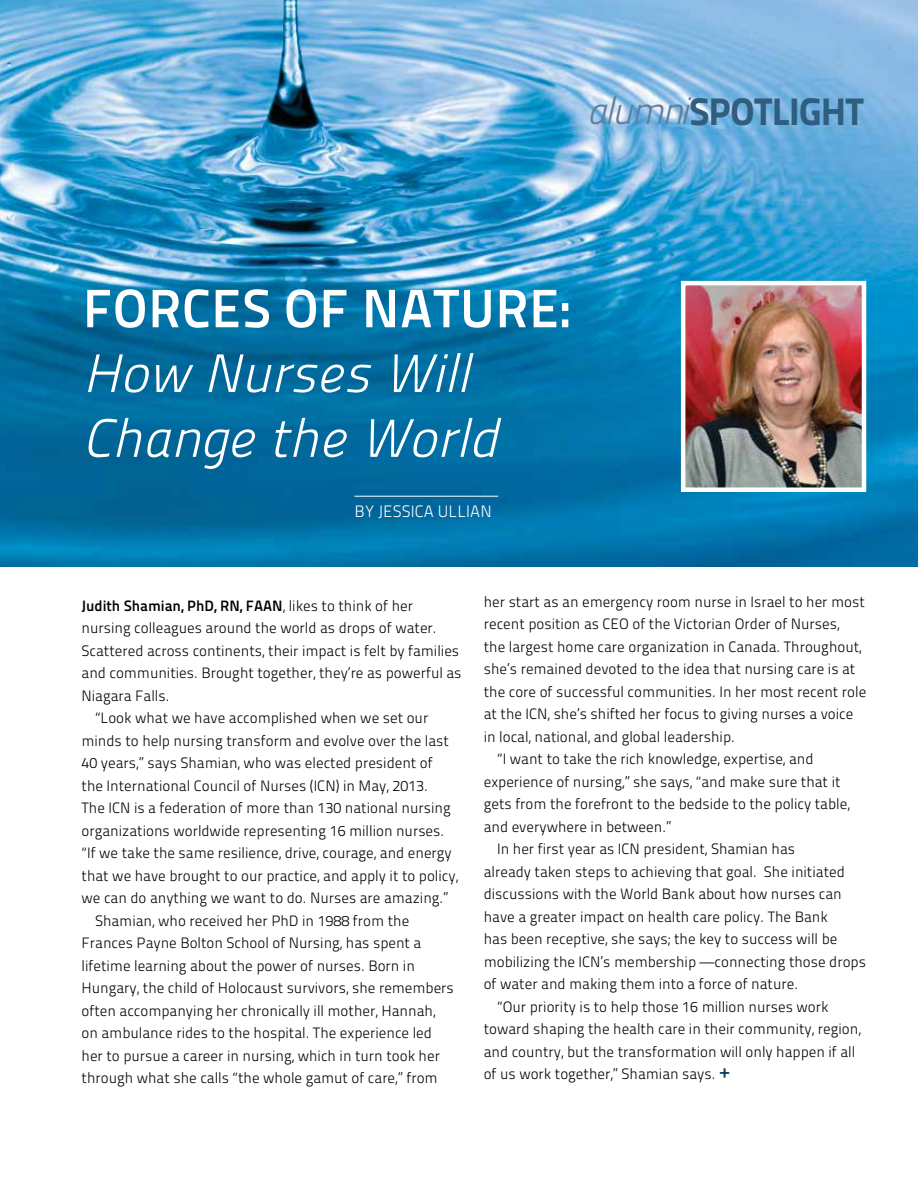
<style>
.page{position:relative;width:918px;height:1188px;background:#fff}
.page>*{position:absolute;margin:0;border:0;box-sizing:border-box;transform-origin:0 0}
.t1{font:54px/64.8px "Titillitalic 250 wt";color:#fff}
.t2{font:54px "Titillium Maps 26 L 750 wt";color:#fff}
.t3{font:38.4px "Titillium Maps 26 L 999 wt";letter-spacing:-.02em;color:#2f5e7e}
.t4{font:16.5px "Titillium Maps 26 L 250 wt";color:#fff}
.t5{font:15px "Titillium Maps 26 L 250 wt";color:#000}
.t6{font:15px "Titillium Maps 26 L 750 wt";color:#000}
.s1{font-family:"Titillitalic 250 wt";font-size:38.25px;color:#5f7f9c}
.s2{font-family:"Titillium Maps 26 L 250 wt"}
.s3{font-family:"Titillium Maps 26 L 500 wt";font-size:21px;color:#003658}
</style>
<div class="page">
<img style="left:0;top:0;width:918px;height:567px">
<img style="left:686px;top:286px;width:175px;height:201px">
<div style="left:681px;top:281px;width:185px;height:211px;border:4px solid #fff"></div>
<hr style="left:355px;top:496px;width:143px;height:1px;background:#fff">
<h2 class="t3" style="left:587px;top:82px;width:279px"><span class="s1">alumni</span>SPOTLIGHT</h2>
<h1 class="t2" style="left:83px;top:267px;width:62px">FORCE</h1>
<h1 class="t2" style="left:242px;top:267px;width:224px">S OF NATURE</h1>
<h1 class="t2" style="left:560px;top:267px;width:13px">:</h1>
<h1 class="t1" style="left:82px;top:338px;width:417px">How Nurses Will<br>Change the World</h1>
<p class="t4" style="left:355px;top:499px;width:38px">by Jessica</p>
<p class="t4" style="left:438px;top:499px;width:20px">Ullian</p>
<p class="t6" style="left:82px;top:594px;width:333px">Judith Shamian, PhD, RN, FAAN<span class="s2">, likes to think of her</span></p>
<p class="t5" style="left:82px;top:617px;width:357px">nursing colleagues around the world as drops of water.</p>
<p class="t5" style="left:82px;top:639px;width:379px">Scattered across continents, their impact is felt by families</p>
<p class="t5" style="left:82px;top:662px;width:382px">and communities. Brought together, they’re as powerful as</p>
<p class="t5" style="left:82px;top:684px;width:89px">Niagara Falls.</p>
<p class="t5" style="left:95px;top:707px;width:335px">“Look what we have accomplished when we set our</p>
<p class="t5" style="left:82px;top:729px;width:369px">minds to help nursing transform and evolve over the last</p>
<p class="t5" style="left:82px;top:752px;width:353px">40 years,” says Shamian, who was elected president of</p>
<p class="t5" style="left:82px;top:774px;width:348px">the International Council of Nurses (ICN) in May, 2013.</p>
<p class="t5" style="left:82px;top:797px;width:371px">The ICN is a federation of more than 130 national nursing</p>
<p class="t5" style="left:82px;top:819px;width:364px">organizations worldwide representing 16 million nurses.</p>
<p class="t5" style="left:82px;top:842px;width:372px">“If we take the same resilience, drive, courage, and energy</p>
<p class="t5" style="left:82px;top:864px;width:378px">that we have brought to our practice, and apply it to policy,</p>
<p class="t5" style="left:82px;top:887px;width:368px">we can do anything we want to do. Nurses are amazing.”</p>
<p class="t5" style="left:95px;top:909px;width:316px">Shamian, who received her PhD in 1988 from the</p>
<p class="t5" style="left:82px;top:932px;width:341px">Frances Payne Bolton School of Nursing, has spent a</p>
<p class="t5" style="left:82px;top:954px;width:335px">lifetime learning about the power of nurses. Born in</p>
<p class="t5" style="left:82px;top:977px;width:374px">Hungary, the child of Holocaust survivors, she remembers</p>
<p class="t5" style="left:82px;top:999px;width:356px">often accompanying her chronically ill mother, Hannah,</p>
<p class="t5" style="left:82px;top:1022px;width:352px">on ambulance rides to the hospital. The experience led</p>
<p class="t5" style="left:82px;top:1044px;width:360px">her to pursue a career in nursing, which in turn took her</p>
<p class="t5" style="left:82px;top:1067px;width:358px">through what she calls “the whole gamut of care,” from</p>
<p class="t5" style="left:484px;top:590px;width:383px">her start as an emergency room nurse in Israel to her most</p>
<p class="t5" style="left:484px;top:613px;width:357px">recent position as CEO of the Victorian Order of Nurses,</p>
<p class="t5" style="left:484px;top:635px;width:380px">the largest home care organization in Canada. Throughout,</p>
<p class="t5" style="left:484px;top:658px;width:373px">she’s remained devoted to the idea that nursing care is at</p>
<p class="t5" style="left:484px;top:680px;width:384px">the core of successful communities. In her most recent role</p>
<p class="t5" style="left:484px;top:703px;width:371px">at the ICN, she’s shifted her focus to giving nurses a voice</p>
<p class="t5" style="left:484px;top:725px;width:253px">in local, national, and global leadership.</p>
<p class="t5" style="left:497px;top:748px;width:318px">“I want to take the rich knowledge, expertise, and</p>
<p class="t5" style="left:484px;top:770px;width:358px">experience of nursing,” she says, “and make sure that it</p>
<p class="t5" style="left:484px;top:793px;width:368px">gets from the forefront to the bedside to the policy table,</p>
<p class="t5" style="left:484px;top:815px;width:189px">and everywhere in between.”</p>
<p class="t5" style="left:497px;top:838px;width:299px">In her first year as ICN president, Shamian has</p>
<p class="t5" style="left:484px;top:860px;width:363px">already taken steps to achieving that goal. She initiated</p>
<p class="t5" style="left:484px;top:883px;width:360px">discussions with the World Bank about how nurses can</p>
<p class="t5" style="left:484px;top:905px;width:345px">have a greater impact on health care policy. The Bank</p>
<p class="t5" style="left:484px;top:928px;width:355px">has been receptive, she says; the key to success will be</p>
<p class="t5" style="left:484px;top:950px;width:384px">mobilizing the ICN’s membership —connecting those drops</p>
<p class="t5" style="left:484px;top:973px;width:316px">of water and making them into a force of nature.</p>
<p class="t5" style="left:497px;top:995px;width:333px">“Our priority is to help those 16 million nurses work</p>
<p class="t5" style="left:484px;top:1018px;width:379px">toward shaping the health care in their community, region,</p>
<p class="t5" style="left:484px;top:1040px;width:373px">and country, but the transformation will only happen if all</p>
<p class="t5" style="left:484px;top:1063px;width:248px">of us work together,” Shamian says. <span class="s3">+</span></p>
</div>
